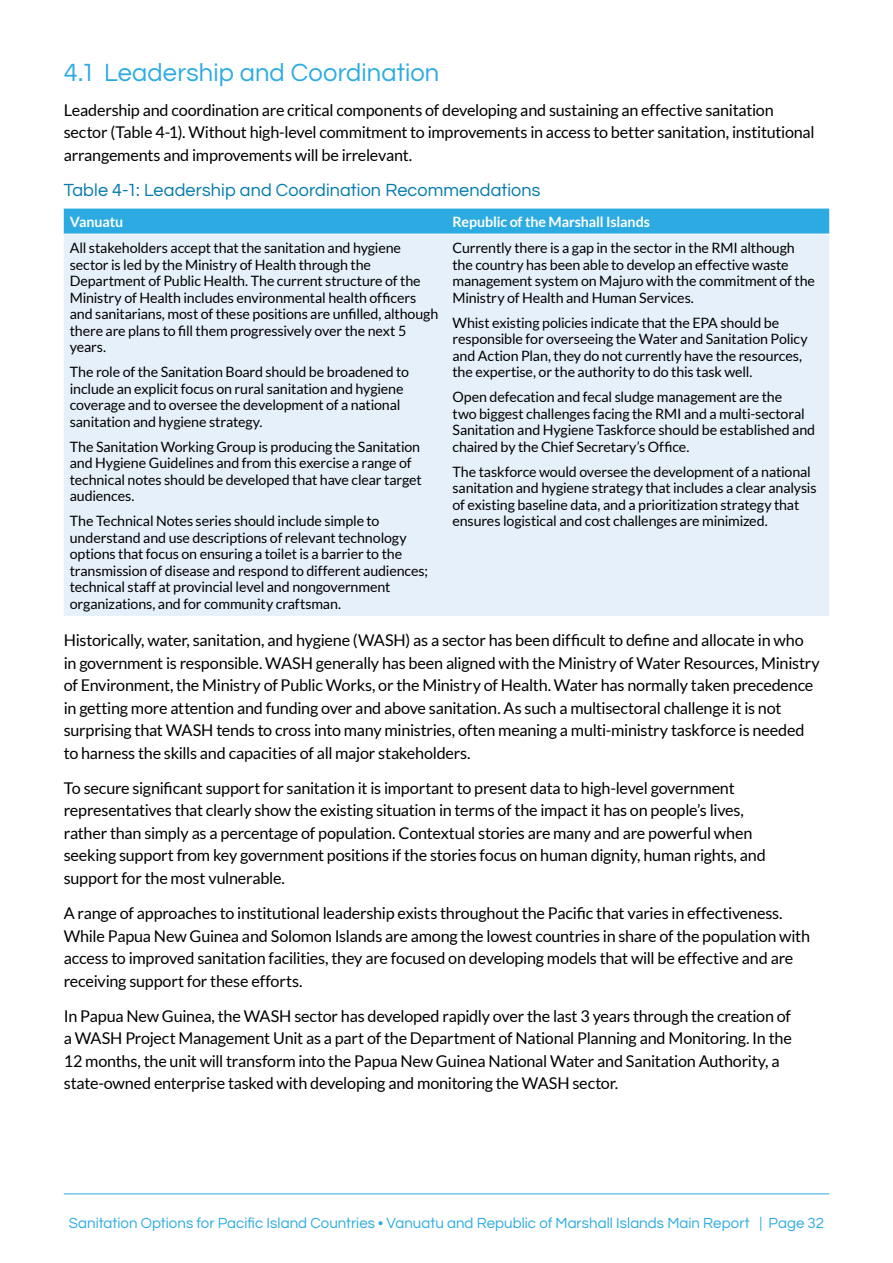
<style>
.page{position:relative;width:893px;height:1263px;background:#fff}
.page>*{position:absolute;margin:0;border:0;box-sizing:border-box;transform-origin:0 0}
.H4_Header{font:25.5px "Questrial";letter-spacing:.005em;color:#2cabe2}
.Table_Header{font:18px "Questrial";letter-spacing:.005em;color:#0079ab}
.Body{font:16.2px/22.5px "Lato";letter-spacing:-.015em;color:#000}
.t1{font:15px "Questrial";letter-spacing:.005em;color:#2cabe2}
.Body-2{font:14.25px/16.5px "Lato";letter-spacing:-.01em;color:#000}
.Body-3{font:700 14.25px "Lato";letter-spacing:-.01em;color:#fff}
</style>
<div class="page">
<div style="left:64px;top:209px;width:765px;height:25px;background:#2cabe2"></div>
<div style="left:64px;top:235px;width:765px;height:381px;background:#e6f0fa"></div>
<hr style="left:64px;top:1193px;width:765px;height:1px;background:#2cabe2">
<p class="H4_Header" style="left:64px;top:54px;width:377px">4.1 Leadership and Coordination</p>
<p class="Body" style="left:64px;top:99px;width:752px">Leadership and coordination are critical components of developing and sustaining an effective sanitation sector (Table 4-1). Without high-level commitment to improvements in access to better sanitation, institutional arrangements and improvements will be irrelevant.</p>
<p class="Table_Header" style="left:64px;top:178px;width:478px">Table 4-1: Leadership and Coordination Recommendations</p>
<p class="Body-3" style="left:70px;top:214px;width:55px">Vanuatu</p>
<p class="Body-3" style="left:452px;top:214px;width:199px">Republic of the Marshall Islands</p>
<p class="Body-2" style="left:70px;top:240px;width:370px">All stakeholders accept that the sanitation and hygiene sector is led by the Ministry of Health through the Department of Public Health. The current structure of the Ministry of Health includes environmental health officers and sanitarians, most of these positions are unfilled, although there are plans to fill them progressively over the next 5 years.</p>
<p class="Body-2" style="left:70px;top:364px;width:341px">The role of the Sanitation Board should be broadened to include an explicit focus on rural sanitation and hygiene coverage and to oversee the development of a national sanitation and hygiene strategy.</p>
<p class="Body-2" style="left:70px;top:438px;width:353px">The Sanitation Working Group is producing the Sanitation and Hygiene Guidelines and from this exercise a range of technical notes should be developed that have clear target audiences.</p>
<p class="Body-2" style="left:70px;top:513px;width:360px">The Technical Notes series should include simple to understand and use descriptions of relevant technology options that focus on ensuring a toilet is a barrier to the transmission of disease and respond to different audiences; technical staff at provincial level and nongovernment organizations, and for community craftsman.</p>
<p class="Body-2" style="left:452px;top:240px;width:364px">Currently there is a gap in the sector in the RMI although the country has been able to develop an effective waste management system on Majuro with the commitment of the Ministry of Health and Human Services.</p>
<p class="Body-2" style="left:452px;top:314px;width:357px">Whist existing policies indicate that the EPA should be responsible for overseeing the Water and Sanitation Policy and Action Plan, they do not currently have the resources, the expertise, or the authority to do this task well.</p>
<p class="Body-2" style="left:452px;top:389px;width:364px">Open defecation and fecal sludge management are the<br>two biggest challenges facing the RMI and a multi-sectoral Sanitation and Hygiene Taskforce should be established and chaired by the Chief Secretary’s Office.</p>
<p class="Body-2" style="left:452px;top:463px;width:366px">The taskforce would oversee the development of a national sanitation and hygiene strategy that includes a clear analysis of existing baseline data, and a prioritization strategy that ensures logistical and cost challenges are minimized.</p>
<p class="Body" style="left:64px;top:629px;width:758px">Historically, water, sanitation, and hygiene (WASH) as a sector has been difficult to define and allocate in who in government is responsible. WASH generally has been aligned with the Ministry of Water Resources, Ministry of Environment, the Ministry of Public Works, or the Ministry of Health. Water has normally taken precedence in getting more attention and funding over and above sanitation. As such a multisectoral challenge it is not surprising that WASH tends to cross into many ministries, often meaning a multi-ministry taskforce is needed to harness the skills and capacities of all major stakeholders.</p>
<p class="Body" style="left:64px;top:777px;width:704px">To secure significant support for sanitation it is important to present data to high-level government representatives that clearly show the existing situation in terms of the impact it has on people’s lives, rather than simply as a percentage of population. Contextual stories are many and are powerful when seeking support from key government positions if the stories focus on human dignity, human rights, and support for the most vulnerable.</p>
<p class="Body" style="left:64px;top:902px;width:748px">A range of approaches to institutional leadership exists throughout the Pacific that varies in effectiveness.<br>While Papua New Guinea and Solomon Islands are among the lowest countries in share of the population with access to improved sanitation facilities, they are focused on developing models that will be effective and are receiving support for these efforts.</p>
<p class="Body" style="left:64px;top:1005px;width:730px">In Papua New Guinea, the WASH sector has developed rapidly over the last 3 years through the creation of a WASH Project Management Unit as a part of the Department of National Planning and Monitoring. In the 12 months, the unit will transform into the Papua New Guinea National Water and Sanitation Authority, a state-owned enterprise tasked with developing and monitoring the WASH sector.</p>
<p class="t1" style="left:69px;top:1213px;width:757px">Sanitation Options for Pacific Island Countries • Vanuatu and Republic of Marshall Islands Main Report | Page 32</p>
</div>
